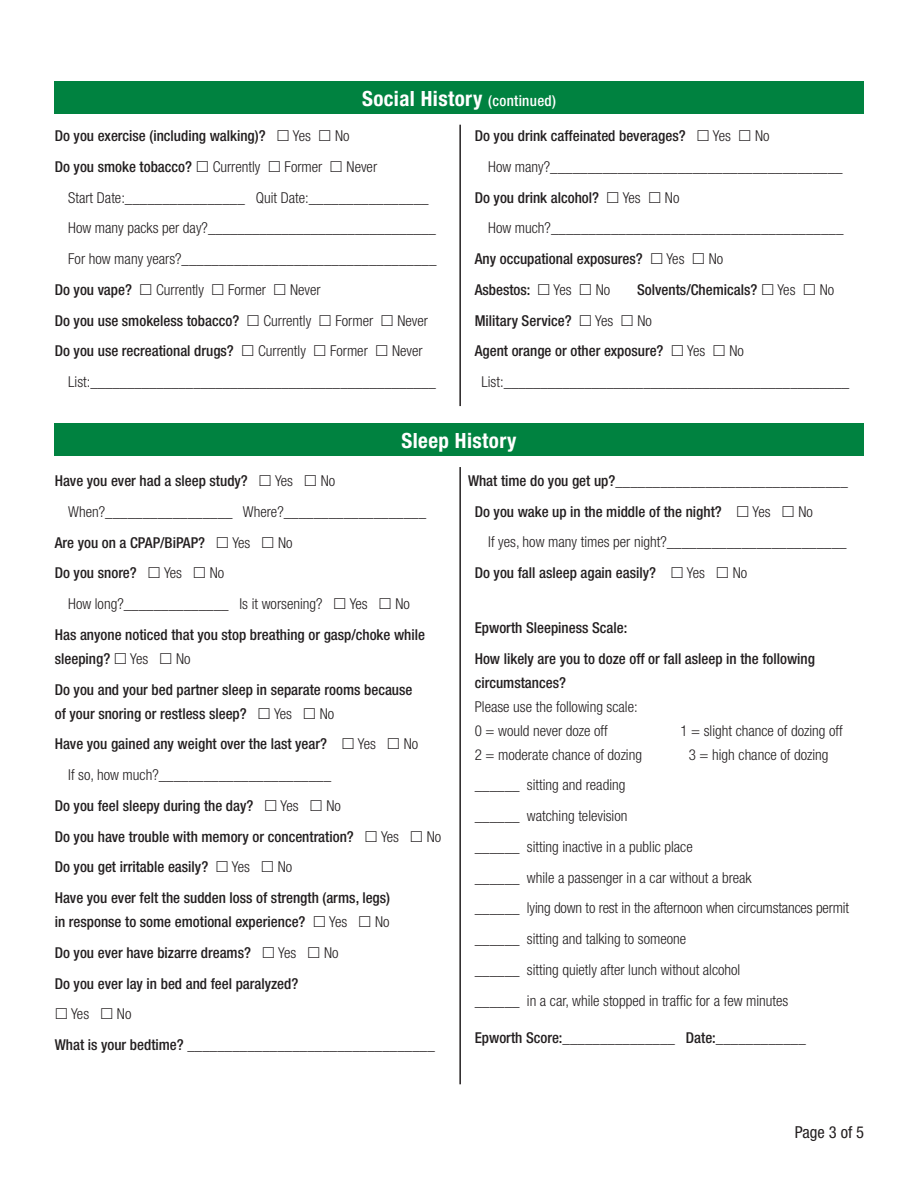
<style>
.page{position:relative;width:918px;height:1188px;background:#fff}
.page>*{position:absolute;margin:0;border:0;box-sizing:border-box;transform-origin:0 0}
.t1{font:700 condensed 21px "Helvetica Neue";letter-spacing:.02em;color:#fff}
.t2{font:condensed 16.5px "Helvetica Neue";color:#231f20}
.t3{font:300 condensed 15px "Helvetica Neue";color:#231f20}
.t4{font:500 condensed 15px/24px "Helvetica Neue";color:#231f20}
.s1{font-weight:500;font-size:15px}
.s2{font-weight:500}
</style>
<div class="page">
<div style="left:54px;top:81px;width:810px;height:33px;background:#008240"></div>
<hr style="left:459px;top:125px;width:2px;height:281px;background:#231f20">
<div style="left:54px;top:423px;width:810px;height:33px;background:#008240"></div>
<hr style="left:459px;top:467px;width:2px;height:617px;background:#231f20">
<p class="t1" style="left:362px;top:85px;width:195px">Social History <span class="s1">(continued)</span></p>
<p class="t4" style="left:55px;top:123px;width:212px">Do you exercise (including walking)?</p>
<p class="t3" style="left:293px;top:127px;width:20px">Yes</p>
<p class="t3" style="left:335px;top:127px;width:16px">No</p>
<p class="t4" style="left:55px;top:154px;width:139px">Do you smoke tobacco?</p>
<p class="t3" style="left:213px;top:158px;width:49px">Currently</p>
<p class="t3" style="left:285px;top:158px;width:39px">Former</p>
<p class="t3" style="left:347px;top:158px;width:32px">Never</p>
<p class="t3" style="left:68px;top:189px;width:362px">Start Date:________________ Quit Date:________________</p>
<p class="t3" style="left:68px;top:219px;width:369px">How many packs per day?_______________________________</p>
<p class="t3" style="left:68px;top:250px;width:370px">For how many years?__________________________________</p>
<p class="t4" style="left:55px;top:277px;width:79px">Do you vape?</p>
<p class="t3" style="left:156px;top:281px;width:49px">Currently</p>
<p class="t3" style="left:228px;top:281px;width:39px">Former</p>
<p class="t3" style="left:290px;top:281px;width:32px">Never</p>
<p class="t4" style="left:55px;top:308px;width:186px">Do you use smokeless tobacco?</p>
<p class="t3" style="left:263px;top:312px;width:49px">Currently</p>
<p class="t3" style="left:335px;top:312px;width:39px">Former</p>
<p class="t3" style="left:397px;top:312px;width:32px">Never</p>
<p class="t4" style="left:55px;top:339px;width:181px">Do you use recreational drugs?</p>
<p class="t3" style="left:258px;top:342px;width:49px">Currently</p>
<p class="t3" style="left:330px;top:342px;width:39px">Former</p>
<p class="t3" style="left:392px;top:342px;width:32px">Never</p>
<p class="t3" style="left:68px;top:373px;width:369px">List:_______________________________________________</p>
<p class="t4" style="left:475px;top:123px;width:212px">Do you drink caffeinated beverages?</p>
<p class="t3" style="left:713px;top:127px;width:20px">Yes</p>
<p class="t3" style="left:755px;top:127px;width:16px">No</p>
<p class="t3" style="left:488px;top:158px;width:356px">How many?_______________________________________</p>
<p class="t4" style="left:475px;top:185px;width:126px">Do you drink alcohol?</p>
<p class="t3" style="left:623px;top:189px;width:20px">Yes</p>
<p class="t3" style="left:665px;top:189px;width:16px">No</p>
<p class="t3" style="left:488px;top:219px;width:357px">How much?_______________________________________</p>
<p class="t4" style="left:475px;top:246px;width:170px">Any occupational exposures?</p>
<p class="t3" style="left:666px;top:250px;width:20px">Yes</p>
<p class="t3" style="left:709px;top:250px;width:16px">No</p>
<p class="t4" style="left:475px;top:277px;width:57px">Asbestos:</p>
<p class="t3" style="left:554px;top:281px;width:20px">Yes</p>
<p class="t3" style="left:596px;top:281px;width:16px">No</p>
<p class="t4" style="left:637px;top:277px;width:122px">Solvents/Chemicals?</p>
<p class="t3" style="left:777px;top:281px;width:20px">Yes</p>
<p class="t3" style="left:820px;top:281px;width:16px">No</p>
<p class="t4" style="left:475px;top:308px;width:98px">Military Service?</p>
<p class="t3" style="left:595px;top:312px;width:20px">Yes</p>
<p class="t3" style="left:637px;top:312px;width:16px">No</p>
<p class="t4" style="left:475px;top:339px;width:190px">Agent orange or other exposure?</p>
<p class="t3" style="left:687px;top:342px;width:20px">Yes</p>
<p class="t3" style="left:729px;top:342px;width:16px">No</p>
<p class="t3" style="left:482px;top:373px;width:369px">List:_______________________________________________</p>
<p class="t1" style="left:402px;top:428px;width:116px">Sleep History</p>
<p class="t4" style="left:55px;top:469px;width:195px">Have you ever had a sleep study?</p>
<p class="t3" style="left:275px;top:472px;width:20px">Yes</p>
<p class="t3" style="left:321px;top:472px;width:16px">No</p>
<p class="t3" style="left:68px;top:503px;width:360px">When?_________________ Where?___________________</p>
<p class="t4" style="left:55px;top:530px;width:152px">Are you on a CPAP/BiPAP?</p>
<p class="t3" style="left:232px;top:534px;width:20px">Yes</p>
<p class="t3" style="left:278px;top:534px;width:16px">No</p>
<p class="t4" style="left:55px;top:561px;width:84px">Do you snore?</p>
<p class="t3" style="left:164px;top:564px;width:20px">Yes</p>
<p class="t3" style="left:210px;top:564px;width:16px">No</p>
<p class="t3" style="left:68px;top:595px;width:256px">How long?______________ Is it worsening?</p>
<p class="t3" style="left:350px;top:595px;width:20px">Yes</p>
<p class="t3" style="left:396px;top:595px;width:16px">No</p>
<p class="t4" style="left:55px;top:622px;width:372px">Has anyone noticed that you stop breathing or gasp/choke while sleeping?</p>
<p class="t3" style="left:130px;top:650px;width:20px">Yes</p>
<p class="t3" style="left:176px;top:650px;width:16px">No</p>
<p class="t4" style="left:55px;top:677px;width:359px">Do you and your bed partner sleep in separate rooms because of your snoring or restless sleep?</p>
<p class="t3" style="left:274px;top:705px;width:20px">Yes</p>
<p class="t3" style="left:320px;top:705px;width:16px">No</p>
<p class="t4" style="left:55px;top:732px;width:274px">Have you gained any weight over the last year?</p>
<p class="t3" style="left:358px;top:735px;width:20px">Yes</p>
<p class="t3" style="left:404px;top:735px;width:16px">No</p>
<p class="t3" style="left:68px;top:766px;width:264px">If so, how much?_______________________</p>
<p class="t4" style="left:55px;top:793px;width:200px">Do you feel sleepy during the day?</p>
<p class="t3" style="left:281px;top:797px;width:20px">Yes</p>
<p class="t3" style="left:326px;top:797px;width:16px">No</p>
<p class="t4" style="left:55px;top:824px;width:301px">Do you have trouble with memory or concentration?</p>
<p class="t3" style="left:381px;top:828px;width:20px">Yes</p>
<p class="t3" style="left:427px;top:828px;width:16px">No</p>
<p class="t4" style="left:55px;top:855px;width:155px">Do you get irritable easily?</p>
<p class="t3" style="left:232px;top:858px;width:20px">Yes</p>
<p class="t3" style="left:278px;top:858px;width:16px">No</p>
<p class="t4" style="left:55px;top:886px;width:337px">Have you ever felt the sudden loss of strength (arms, legs) in response to some emotional experience?</p>
<p class="t3" style="left:329px;top:913px;width:20px">Yes</p>
<p class="t3" style="left:375px;top:913px;width:16px">No</p>
<p class="t4" style="left:55px;top:940px;width:198px">Do you ever have bizarre dreams?</p>
<p class="t3" style="left:278px;top:944px;width:20px">Yes</p>
<p class="t3" style="left:324px;top:944px;width:16px">No</p>
<p class="t4" style="left:55px;top:971px;width:245px">Do you ever lay in bed and feel paralyzed?</p>
<p class="t3" style="left:71px;top:1005px;width:20px">Yes</p>
<p class="t3" style="left:117px;top:1005px;width:16px">No</p>
<p class="t3" style="left:55px;top:1036px;width:382px"><span class="s2">What is your bedtime?</span> _________________________________</p>
<p class="t3" style="left:468px;top:472px;width:381px"><span class="s2">What time do you get up?</span>_______________________________</p>
<p class="t4" style="left:475px;top:499px;width:249px">Do you wake up in the middle of the night?</p>
<p class="t3" style="left:753px;top:503px;width:20px">Yes</p>
<p class="t3" style="left:798px;top:503px;width:16px">No</p>
<p class="t3" style="left:488px;top:534px;width:360px">If yes, how many times per night?________________________</p>
<p class="t4" style="left:475px;top:561px;width:183px">Do you fall asleep again easily?</p>
<p class="t3" style="left:687px;top:564px;width:20px">Yes</p>
<p class="t3" style="left:733px;top:564px;width:16px">No</p>
<p class="t4" style="left:475px;top:615px;width:154px">Epworth Sleepiness Scale:</p>
<p class="t4" style="left:475px;top:646px;width:342px">How likely are you to doze off or fall asleep in the following circumstances?</p>
<p class="t3" style="left:475px;top:698px;width:164px">Please use the following scale:</p>
<p class="t3" style="left:475px;top:722px;width:135px">0 = would never doze off</p>
<p class="t3" style="left:680px;top:722px;width:164px">1 = slight chance of dozing off</p>
<p class="t3" style="left:475px;top:746px;width:169px">2 = moderate chance of dozing</p>
<p class="t3" style="left:689px;top:746px;width:141px">3 = high chance of dozing</p>
<p class="t3" style="left:475px;top:777px;width:152px">______ sitting and reading</p>
<p class="t3" style="left:475px;top:807px;width:154px">______ watching television</p>
<p class="t3" style="left:475px;top:838px;width:220px">______ sitting inactive in a public place</p>
<p class="t3" style="left:475px;top:869px;width:278px">______ while a passenger in a car without a break</p>
<p class="t3" style="left:475px;top:900px;width:376px">______ lying down to rest in the afternoon when circumstances permit</p>
<p class="t3" style="left:475px;top:930px;width:213px">______ sitting and talking to someone</p>
<p class="t3" style="left:475px;top:961px;width:267px">______ sitting quietly after lunch without alcohol</p>
<p class="t3" style="left:475px;top:992px;width:315px">______ in a car, while stopped in traffic for a few minutes</p>
<p class="t4" style="left:475px;top:1026px;width:333px">Epworth Score:_______________ Date:____________</p>
<p class="t2" style="left:795px;top:1123px;width:71px">Page 3 of 5</p>
</div>
